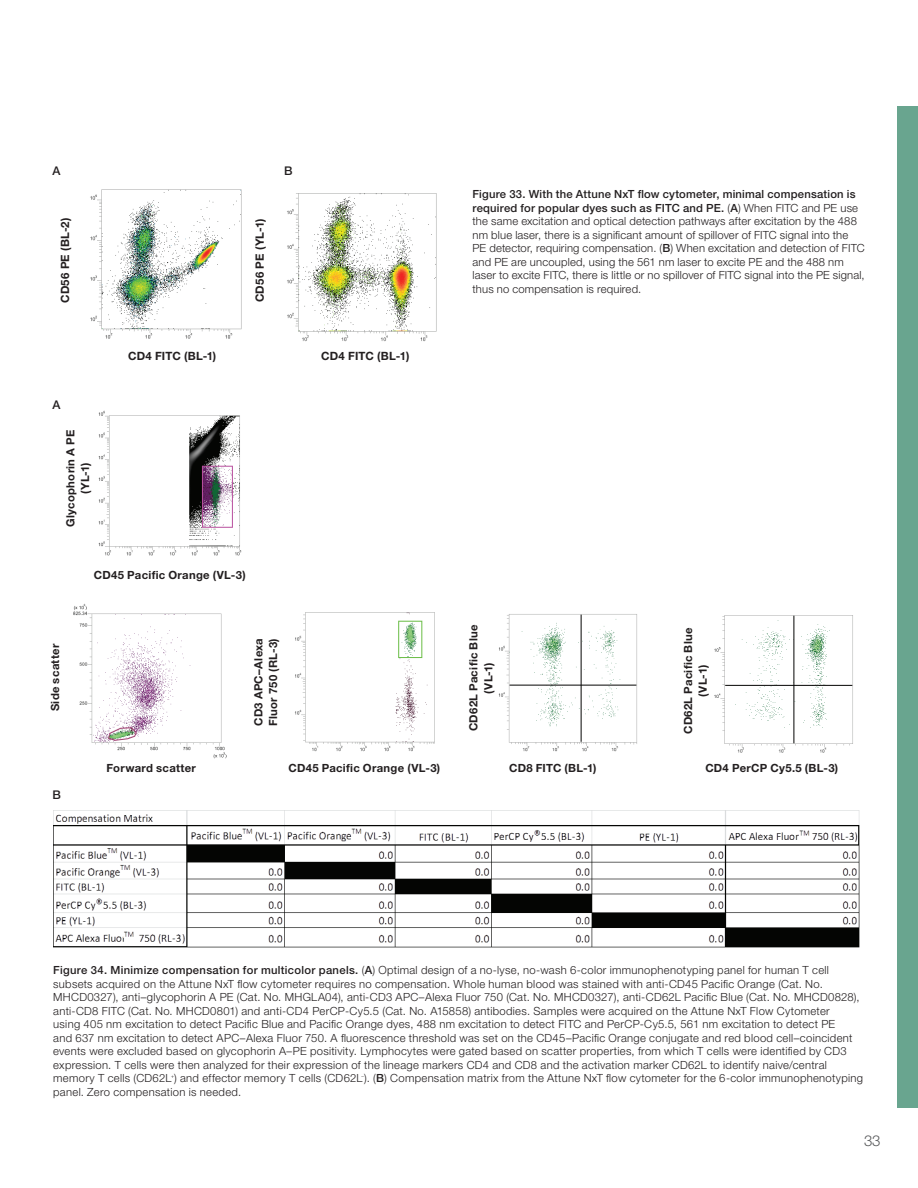
<style>
.page{position:relative;width:918px;height:1188px;background:#fff}
.page>*{position:absolute;margin:0;border:0;box-sizing:border-box;transform-origin:0 0}
.t1{font:300 15px "Helvetica Neue LT Std";color:#57585a}
.t2{font:500 12px "Helvetica Neue LT Std";color:#231f20}
.t3{font:700 11.4px "Helvetica Neue LT Std";letter-spacing:.02em;color:#231f20}
.t4{font:300 11.25px/13.5px "Helvetica Neue LT Std";letter-spacing:.025em;color:#231f20}
.t5{font:700 11.25px/14.9px "Helvetica Neue LT Std";letter-spacing:.025em;color:#231f20;text-align:center}
.t6{font:300 5.1px "Helvetica Neue LT Std";color:#231f20}
.s1{font-weight:500}
</style>
<div class="page">
<img style="left:90px;top:189px;width:152px;height:150px">
<img style="left:287px;top:193px;width:150px;height:149px">
<img style="left:53px;top:811px;width:807px;height:136px">
<img style="left:714px;top:615px;width:139px;height:138px">
<img style="left:295px;top:612px;width:140px;height:140px">
<img style="left:73px;top:603px;width:154px;height:156px">
<img style="left:98px;top:410px;width:144px;height:146px">
<img style="left:498px;top:614px;width:139px;height:138px">
<div style="left:897px;top:106px;width:21px;height:1002px;background:#69a58f"></div>
<p class="t2" style="left:53px;top:163px;width:10px">A</p>
<p class="t3" style="left:58px;top:303px;width:87px;rotate:-90deg">CD56 PE (BL-2)</p>
<p class="t3" style="left:253px;top:302px;width:86px;rotate:-90deg">CD56 PE (YL-1)</p>
<p class="t2" style="left:284px;top:163px;width:10px">B</p>
<p class="t2" style="left:53px;top:397px;width:10px">A</p>
<p class="t5" style="left:63px;top:527px;width:98px;rotate:-90deg">Glycophorin A PE (YL-1)</p>
<p class="t3" style="left:128px;top:349px;width:90px">CD4 FITC (BL-1)</p>
<p class="t3" style="left:321px;top:349px;width:90px">CD4 FITC (BL-1)</p>
<p class="t5" style="left:94px;top:568px;width:153px">CD45 Pacific Orange (VL-3)</p>
<p class="t4" style="left:472px;top:187px;width:394px"><span class="s1">Figure 33. With the Attune NxT flow cytometer, minimal compensation is required for popular dyes such as FITC and PE.</span> (<span class="s1">A</span>) When FITC and PE use the same excitation and optical detection pathways after excitation by the 488 nm blue laser, there is a significant amount of spillover of FITC signal into the PE detector, requiring compensation. (<span class="s1">B</span>) When excitation and detection of FITC and PE are uncoupled, using the 561 nm laser to excite PE and the 488 nm laser to excite FITC, there is little or no spillover of FITC signal into the PE signal, thus no compensation is required.</p>
<p class="t5" style="left:466px;top:731px;width:108px;rotate:-90deg">CD62L Pacific Blue (VL-1)</p>
<p class="t5" style="left:47px;top:711px;width:69px;rotate:-90deg">Side scatter</p>
<p class="t5" style="left:251px;top:726px;width:90px;text-align:left;rotate:-90deg">CD3 APC–Alexa<br>Fluor 750 (RL-3)</p>
<p class="t5" style="left:680px;top:734px;width:108px;rotate:-90deg">CD62L Pacific Blue (VL-1)</p>
<p class="t2" style="left:53px;top:787px;width:10px">B</p>
<p class="t5" style="left:107px;top:760px;width:91px">Forward scatter</p>
<p class="t5" style="left:288px;top:760px;width:153px">CD45 Pacific Orange (VL-3)</p>
<p class="t5" style="left:509px;top:760px;width:89px">CD8 FITC (BL-1)</p>
<p class="t5" style="left:705px;top:760px;width:134px">CD4 PerCP Cy5.5 (BL-3)</p>
<p class="t4" style="left:53px;top:963px;width:811px"><span class="s1">Figure 34. Minimize compensation for multicolor panels.</span> (<span class="s1">A</span>) Optimal design of a no-lyse, no-wash 6-color immunophenotyping panel for human T cell subsets acquired on the Attune NxT flow cytometer requires no compensation. Whole human blood was stained with anti-CD45 Pacific Orange (Cat. No.<br>MHCD0327), anti–glycophorin A PE (Cat. No. MHGLA04), anti-CD3 APC–Alexa Fluor 750 (Cat. No. MHCD0327), anti-CD62L Pacific Blue (Cat. No. MHCD0828), anti-CD8 FITC (Cat. No. MHCD0801) and anti-CD4 PerCP-Cy5.5 (Cat. No. A15858) antibodies. Samples were acquired on the Attune NxT Flow Cytometer<br>using 405 nm excitation to detect Pacific Blue and Pacific Orange dyes, 488 nm excitation to detect FITC and PerCP-Cy5.5, 561 nm excitation to detect PE<br>and 637 nm excitation to detect APC–Alexa Fluor 750. A fluorescence threshold was set on the CD45–Pacific Orange conjugate and red blood cell–coincident events were excluded based on glycophorin A–PE positivity. Lymphocytes were gated based on scatter properties, from which T cells were identified by CD3 expression. T cells were then analyzed for their expression of the lineage markers CD4 and CD8 and the activation marker CD62L to identify naive/central memory T cells (CD62L ) and effector memory T cells (CD62L). (<span class="s1">B</span>) Compensation matrix from the Attune NxT flow cytometer for the 6-color immunophenotyping</p>
<p class="t6" style="left:171px;top:1073px;width:5px">+</p>
<p class="t6" style="left:361px;top:1073px;width:4px">–</p>
<p class="t4" style="left:53px;top:1085px;width:190px">panel. Zero compensation is needed.</p>
<h1 class="t1" style="left:864px;top:1131px;width:18px">33</h1>
</div>
